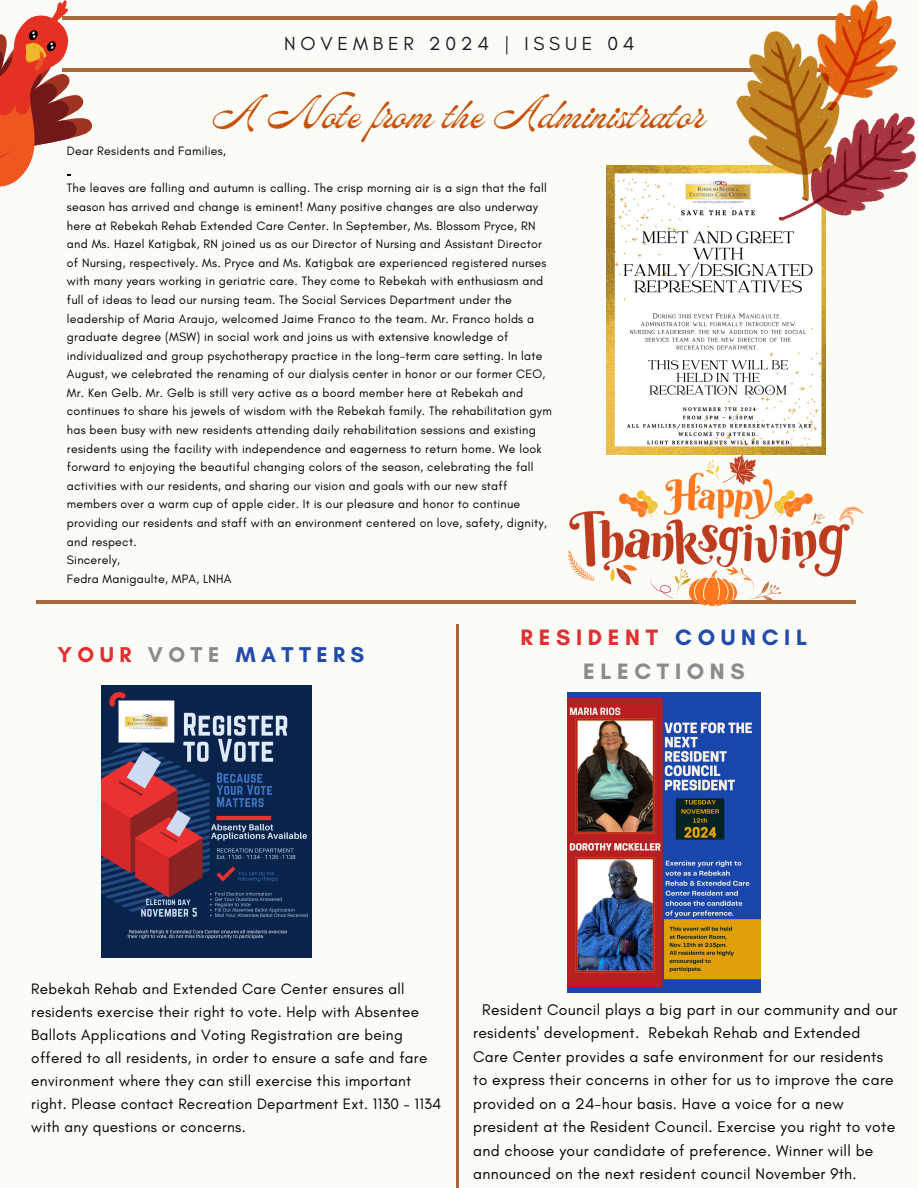
<style>
.page{position:relative;width:918px;height:1188px;background:#fbfbf7}
.page>*{position:absolute;margin:0;border:0;box-sizing:border-box;transform-origin:0 0}
.t1{font:45.3px "ED Lavonia";color:#c85103}
.t2{font:700 22.65px/33.8px "Glacial Indifference";letter-spacing:.25em;color:#8b8b8b;text-align:center}
.t3{font:700 21.9px "Glacial Indifference";letter-spacing:.25em;color:#224cab}
.t4{font:19.2px "Glacial Indifference";letter-spacing:.25em;color:#191b22}
.t5{font:15.75px/23.5px "Glacial Indifference";letter-spacing:.02em;color:#000}
.t6{font:15.3px/23px "Glacial Indifference";letter-spacing:.02em;color:#000}
.t7{font:12.45px/18.6px "Glacial Indifference";letter-spacing:.02em;color:#000}
.s1{color:#e1302f}
.s2{color:#8b8b8b}
.s3{color:#224cab}
</style>
<div class="page">
<hr style="left:62px;top:16px;width:794px;height:4px;background:#ac663e">
<hr style="left:62px;top:68px;width:794px;height:4px;background:#ac663e">
<img style="left:606px;top:165px;width:220px;height:289px">
<hr style="left:37px;top:601px;width:819px;height:3px;background:#ac663e">
<hr style="left:456px;top:625px;width:3px;height:563px;background:#ac663e">
<img style="left:101px;top:685px;width:211px;height:272px">
<img style="left:567px;top:693px;width:194px;height:299px">
<img style="left:569px;top:454px;width:295px;height:151px">
<svg style="left:0;top:0;width:92px;height:187px"></svg>
<img style="left:737px;top:0;width:179px;height:220px">
<p class="t4" style="left:284px;top:31px;width:352px">NOVEMBER 2024 | ISSUE 04</p>
<p class="t1" style="left:214px;top:92px;width:492px">A Note from the Administrator</p>
<h3 class="t7" style="left:67px;top:142px;width:161px">Dear Residents and Families,</h3>
<h1 class="t7" style="left:67px;top:179px;width:487px">The leaves are falling and autumn is calling. The crisp morning air is a sign that the fall season has arrived and change is eminent! Many positive changes are also underway here at Rebekah Rehab Extended Care Center. In September, Ms. Blossom Pryce, RN and Ms. Hazel Katigbak, RN joined us as our Director of Nursing and Assistant Director of Nursing, respectively. Ms. Pryce and Ms. Katigbak are experienced registered nurses with many years working in geriatric care. They come to Rebekah with enthusiasm and full of ideas to lead our nursing team. The Social Services Department under the leadership of Maria Araujo, welcomed Jaime Franco to the team. Mr. Franco holds a graduate degree (MSW) in social work and joins us with extensive knowledge of individualized and group psychotherapy practice in the long-term care setting. In late August, we celebrated the renaming of our dialysis center in honor or our former CEO, Mr. Ken Gelb. Mr. Gelb is still very active as a board member here at Rebekah and continues to share his jewels of wisdom with the Rebekah family. The rehabilitation gym has been busy with new residents attending daily rehabilitation sessions and existing residents using the facility with independence and eagerness to return home. We look forward to enjoying the beautiful changing colors of the season, celebrating the fall activities with our residents, and sharing our vision and goals with our new staff members over a warm cup of apple cider. It is our pleasure and honor to continue providing our residents and staff with an environment centered on love, safety, dignity, and respect.</h1>
<p class="t7" style="left:67px;top:551px;width:55px">Sincerely,</p>
<p class="t7" style="left:67px;top:569px;width:166px">Fedra Manigaulte, MPA, LNHA</p>
<p class="t3" style="left:57px;top:641px;width:308px"><span class="s1">YOUR</span> <span class="s2">VOTE</span> MATTERS</p>
<p class="t2" style="left:521px;top:620px;width:288px"><span class="s1">RESIDENT</span> <span class="s3">COUNCIL<br></span>ELECTIONS</p>
<p class="t6" style="left:31px;top:978px;width:412px">Rebekah Rehab and Extended Care Center ensures all residents exercise their right to vote. Help with Absentee Ballots Applications and Voting Registration are being offered to all residents, in order to ensure a safe and fare environment where they can still exercise this important right. Please contact Recreation Department Ext. 1130 – 1134 with any questions or concerns.</p>
<h2 class="t5" style="left:473px;top:997px;width:426px;text-indent:9px">Resident Council plays a big part in our community and our residents' development. Rebekah Rehab and Extended Care Center provides a safe environment for our residents to express their concerns in other for us to improve the care provided on a 24-hour basis. Have a voice for a new president at the Resident Council. Exercise you right to vote and choose your candidate of preference. Winner will be announced on the next resident council November 9th.</h2>
</div>
